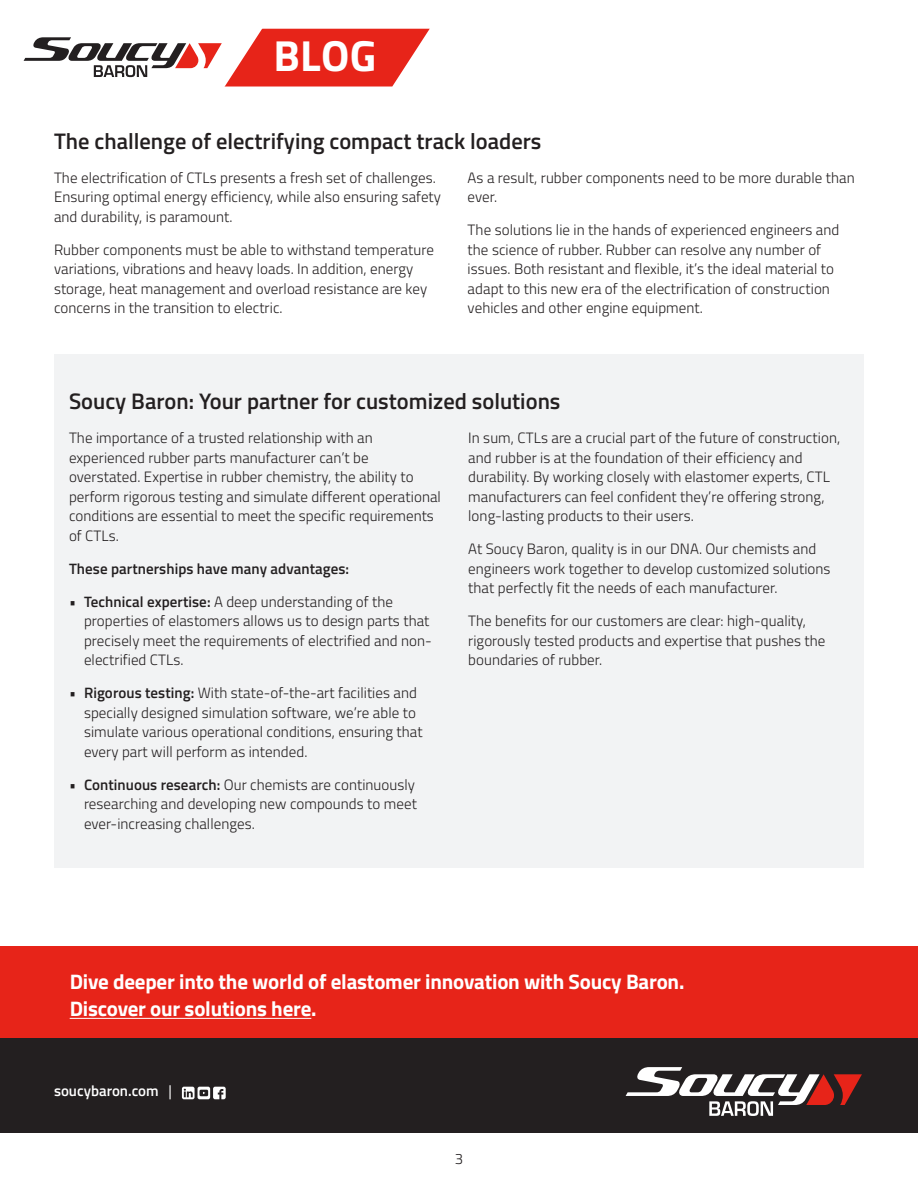
<style>
.page{position:relative;width:918px;height:1188px;background:#fff}
.page>*{position:absolute;margin:0;border:0;box-sizing:border-box;transform-origin:0 0}
.t1{font:700 43.5px "Titillium Web";color:#fff}
.t2{font:600 22.5px "Titillium Web";color:#231f20}
.Txt{font:700 21px/27px "Titillium Web";letter-spacing:-.01em;color:#fff}
.Txt-2{font:300 15px/19.5px "Titillium Web";letter-spacing:.005em;color:#231f20}
.Txt-3{font:600 15px "Titillium Web";letter-spacing:.005em;color:#231f20}
.t3{font:600 15px "Titillium Web";color:#fff}
.s1{font-weight:600}
.s2{font-weight:400}
</style>
<div class="page">
<div style="left:54px;top:354px;width:810px;height:514px;background:#f2f3f4"></div>
<svg style="left:23px;top:28px;width:407px;height:59px"></svg>
<div style="left:0;top:946px;width:918px;height:112px;background:#e72419"></div>
<div style="left:0;top:1038px;width:918px;height:95px;background:#231f20"></div>
<svg style="left:626px;top:1067px;width:236px;height:49px"></svg>
<svg style="left:182px;top:1087px;width:44px;height:12px"></svg>
<hr style="left:70px;top:1018px;width:241px;height:1px;background:#fff">
<h2 class="t1" style="left:273px;top:23px;width:105px">BLOG</h2>
<h2 class="t2" style="left:54px;top:124px;width:489px">The challenge of electrifying compact track loaders</h2>
<p class="Txt-2" style="left:54px;top:167px;width:389px">The electrification of CTLs presents a fresh set of challenges.<br>Ensuring optimal energy efficiency, while also ensuring safety and durability, is paramount.</p>
<p class="Txt-2" style="left:54px;top:239px;width:381px">Rubber components must be able to withstand temperature variations, vibrations and heavy loads. In addition, energy storage, heat management and overload resistance are key concerns in the transition to electric.</p>
<p class="Txt-2" style="left:468px;top:167px;width:389px">As a result, rubber components need to be more durable than ever.</p>
<p class="Txt-2" style="left:468px;top:219px;width:373px">The solutions lie in the hands of experienced engineers and the science of rubber. Rubber can resolve any number of issues. Both resistant and flexible, it’s the ideal material to adapt to this new era of the electrification of construction vehicles and other engine equipment.</p>
<h2 class="t2" style="left:69px;top:385px;width:493px">Soucy Baron: Your partner for customized solutions</h2>
<p class="Txt-2" style="left:69px;top:428px;width:373px">The importance of a trusted relationship with an experienced rubber parts manufacturer can’t be overstated. Expertise in rubber chemistry, the ability to perform rigorous testing and simulate different operational conditions are essential to meet the specific requirements of CTLs.</p>
<p class="Txt-3" style="left:69px;top:557px;width:282px">These partnerships have many advantages:</p>
<p class="Txt-2" style="left:84px;top:591px;width:349px;text-indent:-15px">• <span class="s1">Technical expertise:</span> A deep understanding of the properties of elastomers allows us to design parts that precisely meet the requirements of electrified and non&shy;electrified CTLs.</p>
<p class="Txt-2" style="left:84px;top:683px;width:340px;text-indent:-15px">• <span class="s1">Rigorous testing:</span> With state-of-the-art facilities and specially designed simulation software, we’re able to simulate various operational conditions, ensuring that every part will perform as intended.</p>
<p class="Txt-2" style="left:84px;top:774px;width:334px;text-indent:-15px">• <span class="s1">Continuous research:</span> Our chemists are continuously researching and developing new compounds to meet ever-increasing challenges.</p>
<p class="Txt-2" style="left:468px;top:428px;width:374px">In sum, CTLs are a crucial part of the future of construction, and rubber is at the foundation of their efficiency and durability. By working closely with elastomer experts, CTL manufacturers can feel confident they’re offering strong, long-lasting products to their users.</p>
<p class="Txt-2" style="left:468px;top:539px;width:364px">At Soucy Baron, quality is in our DNA. Our chemists and engineers work together to develop customized solutions that perfectly fit the needs of each manufacturer.</p>
<p class="Txt-2" style="left:468px;top:611px;width:359px">The benefits for our customers are clear: high-quality, rigorously tested products and expertise that pushes the boundaries of rubber.</p>
<p class="Txt" style="left:70px;top:967px;width:616px">Dive deeper into the world of elastomer innovation with Soucy Baron.<br>Discover our solutions here.</p>
<p class="t3" style="left:54px;top:1080px;width:120px">soucybaron.com <span class="s2">|</span></p>
<p class="Txt-2" style="left:455px;top:1149px;width:10px">3</p>
</div>
